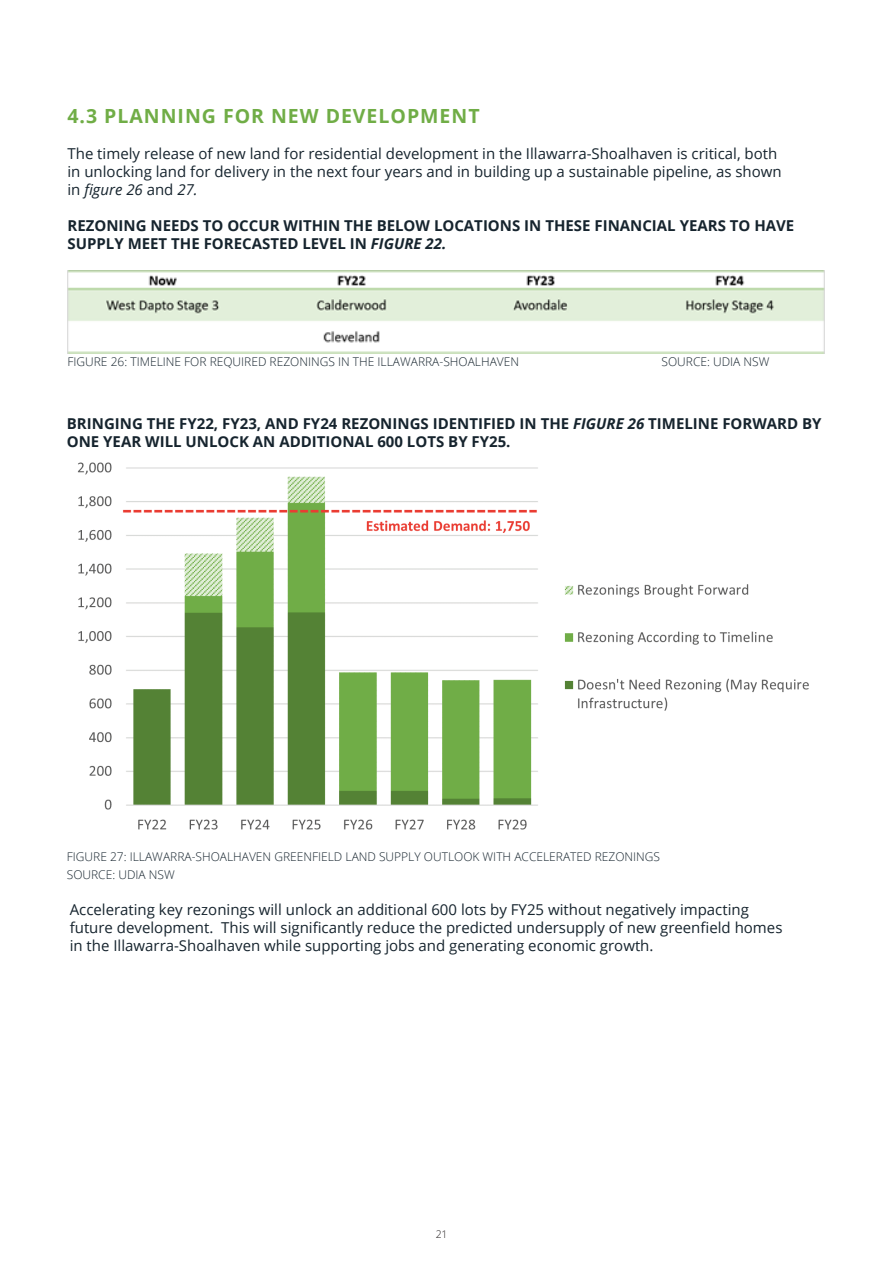
<style>
.page{position:relative;width:893px;height:1263px;background:#fff}
.page>*{position:absolute;margin:0;border:0;box-sizing:border-box;transform-origin:0 0}
.Chapter_Title_-_Alig{font:700 19.5px "Open Sans";letter-spacing:.05em;color:#70ad46}
.Body_Text{font:15px/18px "Open Sans";color:#16242e}
.Body_Text-2{font:700 15px/18px "Open Sans";color:#16242e}
.Body_Text-3{font:300 12px "Open Sans";color:#16242e}
.t1{font:300 10.5px "Open Sans";color:#231f20}
.s1{font-style:italic}
</style>
<div class="page">
<img style="left:68px;top:270px;width:757px;height:83px">
<img style="left:77px;top:462px;width:732px;height:368px">
<p class="Chapter_Title_-_Alig" style="left:68px;top:102px;width:414px">4.3 PLANNING FOR NEW DEVELOPMENT</p>
<p class="Body_Text" style="left:68px;top:144px;width:716px">The timely release of new land for residential development in the Illawarra-Shoalhaven is critical, both in unlocking land for delivery in the next four years and in building up a sustainable pipeline, as shown in <span class="s1">figure 26</span> and <span class="s1">27.</span></p>
<p class="Body_Text-2" style="left:68px;top:216px;width:728px">REZONING NEEDS TO OCCUR WITHIN THE BELOW LOCATIONS IN THESE FINANCIAL YEARS TO HAVE<br>SUPPLY MEET THE FORECASTED LEVEL IN <span class="s1">FIGURE 22.</span></p>
<p class="Body_Text-3" style="left:68px;top:353px;width:453px">FIGURE 26: TIMELINE FOR REQUIRED REZONINGS IN THE ILLAWARRA-SHOALHAVEN</p>
<p class="Body_Text-3" style="left:662px;top:353px;width:109px">SOURCE: UDIA NSW</p>
<p class="Body_Text-2" style="left:67px;top:414px;width:756px">BRINGING THE FY22, FY23, AND FY24 REZONINGS IDENTIFIED IN THE <span class="s1">FIGURE 26</span> TIMELINE FORWARD BY<br>ONE YEAR WILL UNLOCK AN ADDITIONAL 600 LOTS BY FY25.</p>
<p class="Body_Text-3" style="left:67px;top:848px;width:595px">FIGURE 27: ILLAWARRA-SHOALHAVEN GREENFIELD LAND SUPPLY OUTLOOK WITH ACCELERATED REZONINGS</p>
<p class="Body_Text-3" style="left:67px;top:866px;width:109px">SOURCE: UDIA NSW</p>
<p class="Body_Text" style="left:70px;top:900px;width:714px">Accelerating key rezonings will unlock an additional 600 lots by FY25 without negatively impacting future development. This will significantly reduce the predicted undersupply of new greenfield homes in the Illawarra-Shoalhaven while supporting jobs and generating economic growth.</p>
<p class="t1" style="left:436px;top:1226px;width:13px">21</p>
</div>
